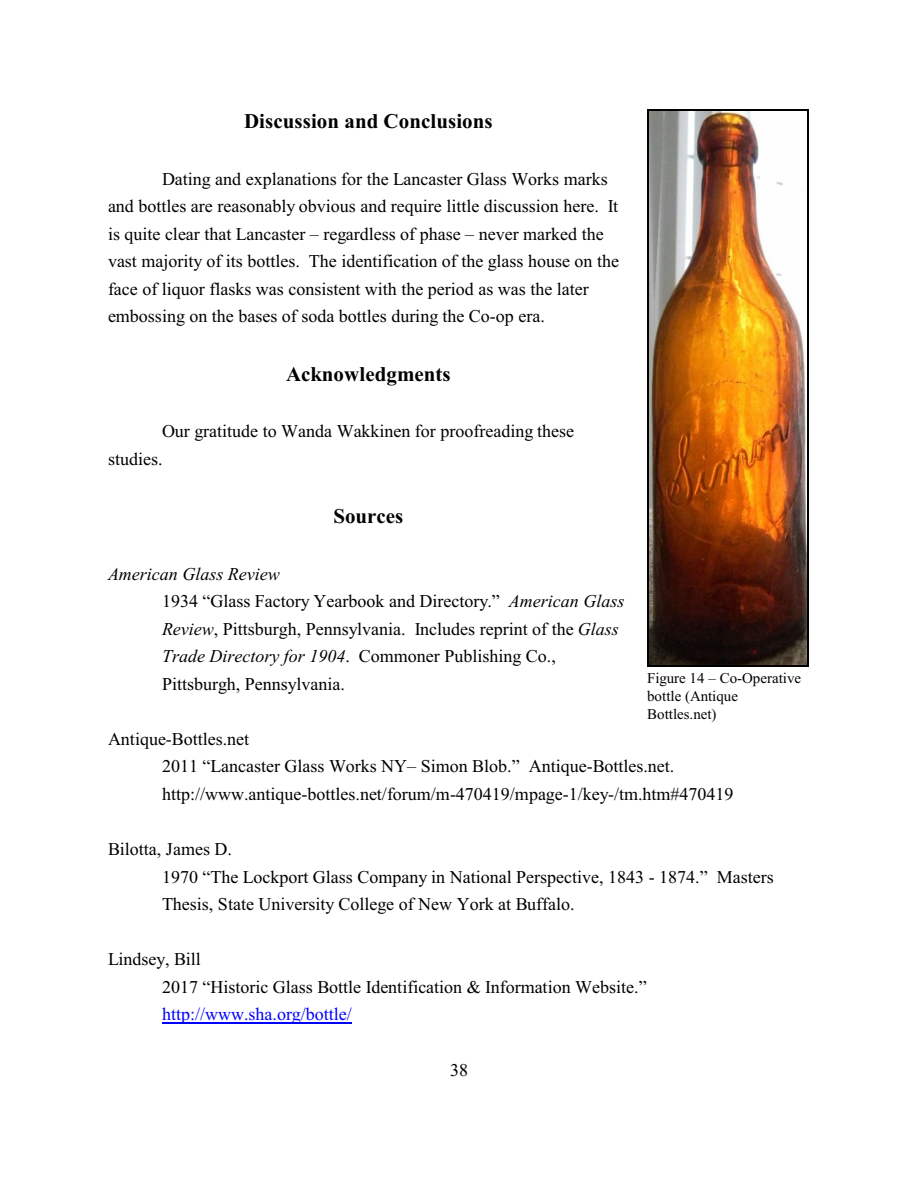
<style>
.page{position:relative;width:918px;height:1188px;background:#fff}
.page>*{position:absolute;margin:0;border:0;box-sizing:border-box;transform-origin:0 0}
.t1{font:700 21px "Times New Roman";color:#000}
.t2{font:18px/27.6px "Times New Roman";color:#000}
.t3{font:18px "Times New Roman";color:#00f}
.t4{font:15px/17.7px "Times New Roman";color:#000}
.s1{font-style:italic}
</style>
<div class="page">
<img style="left:648px;top:111px;width:160px;height:555px">
<hr style="left:647px;top:109px;width:1px;height:558px;background:#000">
<hr style="left:808px;top:109px;width:1px;height:558px;background:#000">
<hr style="left:647px;top:109px;width:162px;height:2px;background:#000">
<hr style="left:647px;top:666px;width:162px;height:1px;background:#000">
<hr style="left:162px;top:1023px;width:190px;height:1px;background:#00f">
<p class="t1" style="left:244px;top:114px;width:250px">Discussion and Conclusions</p>
<p class="t2" style="left:108px;top:167px;width:513px;text-indent:54px">Dating and explanations for the Lancaster Glass Works marks and bottles are reasonably obvious and require little discussion here. It is quite clear that Lancaster – regardless of phase – never marked the vast majority of its bottles. The identification of the glass house on the face of liquor flasks was consistent with the period as was the later embossing on the bases of soda bottles during the Co-op era.</p>
<p class="t1" style="left:286px;top:366px;width:166px">Acknowledgments</p>
<p class="t2" style="left:108px;top:419px;width:468px;text-indent:54px">Our gratitude to Wanda Wakkinen for proofreading these studies.</p>
<p class="t1" style="left:333px;top:509px;width:71px">Sources</p>
<p class="t2" style="left:162px;top:562px;width:464px;text-indent:-54px"><span class="s1">American Glass Review<br></span>1934 “Glass Factory Yearbook and Directory.” <span class="s1">American Glass Review</span>, Pittsburgh, Pennsylvania. Includes reprint of the <span class="s1">Glass Trade Directory for 1904</span>. Commoner Publishing Co., Pittsburgh, Pennsylvania.</p>
<p class="t2" style="left:162px;top:727px;width:573px;text-indent:-54px">Antique-Bottles.net<br>2011 “Lancaster Glass Works NY– Simon Blob.” Antique-Bottles.net. http://www.antique-bottles.net/forum/m-470419/mpage-1/key-/tm.htm#470419</p>
<p class="t2" style="left:162px;top:837px;width:613px;text-indent:-54px">Bilotta, James D.<br>1970 “The Lockport Glass Company in National Perspective, 1843 - 1874.” Masters<br>Thesis, State University College of New York at Buffalo.</p>
<p class="t2" style="left:162px;top:947px;width:486px;text-indent:-54px">Lindsey, Bill<br>2017 “Historic Glass Bottle Identification &amp; Information Website.”</p>
<p class="t3" style="left:162px;top:1008px;width:191px">http://www.sha.org/bottle/</p>
<p class="t2" style="left:450px;top:1058px;width:19px">38</p>
<p class="t4" style="left:647px;top:671px;width:156px">Figure 14 – Co-Operative bottle (Antique<br>Bottles.net)</p>
</div>
